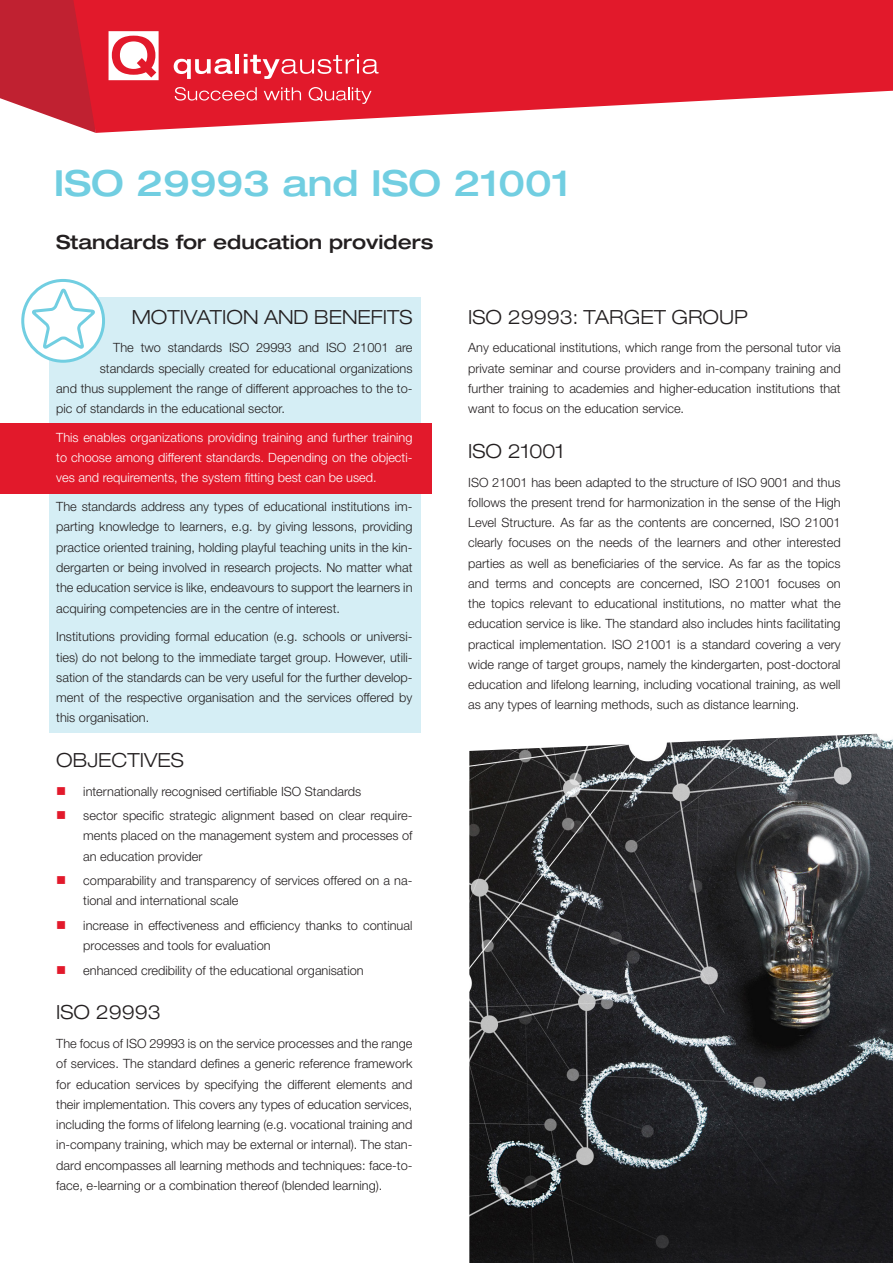
<style>
.page{position:relative;width:893px;height:1263px;background:#fff}
.page>*{position:absolute;margin:0;border:0;box-sizing:border-box;transform-origin:0 0}
.Title_Customized{font:500 expanded 36px "Helvetica Neue LT Pro";color:#71cee1}
.Zwischentitel{font:300 expanded 19.5px "Helvetica Neue LT Pro";color:#231f20}
.Untertitel{font:500 expanded 19.5px "Helvetica Neue LT Pro";color:#231f20}
.Fließtext{font:300 12.75px/20.2px "Helvetica Neue LT Pro";color:#231f20;text-align:justify}
.Fließtext-2{font:300 12.75px/20.2px "Helvetica Neue LT Pro";color:#fff;text-align:justify}
</style>
<div class="page">
<svg style="left:0;top:0;width:71px;height:124px;background:#c63846"></svg>
<svg style="left:71px;top:0;width:822px;height:133px;fill:#e2192b"></svg>
<svg style="left:174px;top:59px;width:58px;height:20px"></svg>
<hr style="left:235px;top:54px;width:4px;height:19px;background:#fff">
<svg style="left:244px;top:54px;width:135px;height:25px;background:#e84c5a"></svg>
<svg style="left:109px;top:31px;width:50px;height:49px"></svg>
<svg style="left:175px;top:87px;width:82px;height:14px"></svg>
<svg style="left:264px;top:87px;width:37px;height:13px"></svg>
<svg style="left:309px;top:87px;width:62px;height:17px"></svg>
<div style="left:49px;top:297px;width:372px;height:435px;background:#d5eef5"></div>
<div style="left:24px;top:281px;width:78px;height:79px;background:#fff;border-radius:50%"></div>
<div style="left:0;top:423px;width:432px;height:70px;background:#e2192b"></div>
<svg style="left:30px;top:287px;width:66px;height:64px"></svg>
<div style="left:21px;top:279px;width:84px;height:84px;border:3px solid #71cee1;border-radius:50%"></div>
<img style="left:469px;top:733px;width:424px;height:530px">
<p class="Title_Customized" style="left:54px;top:160px;width:517px">ISO 29993 and ISO 21001</p>
<p class="Untertitel" style="left:56px;top:230px;width:379px">Standards for education providers</p>
<p class="Zwischentitel" style="left:132px;top:305px;width:282px">MOTIVATION AND BENEFITS</p>
<p class="Fließtext" style="left:113px;top:337px;width:301px">The two standards ISO 29993 and ISO 21001 are</p>
<p class="Fließtext" style="left:100px;top:358px;width:314px">standards specially created for educational organizations</p>
<p class="Fließtext" style="left:56px;top:378px;width:358px">and thus supplement the range of different approaches to the to-</p>
<p class="Fließtext" style="left:56px;top:398px;width:230px">pic of standards in the educational sector.</p>
<p class="Fließtext-2" style="left:56px;top:427px;width:358px">This enables organizations providing training and further training to choose among different standards. Depending on the objecti&shy;ves and requirements, the system fitting best can be used.</p>
<p class="Fließtext" style="left:56px;top:496px;width:358px">The standards address any types of educational institutions im&shy;parting knowledge to learners, e.g. by giving lessons, providing practice oriented training, holding playful teaching units in the kin&shy;dergarten or being involved in research projects. No matter what the education service is like, endeavours to support the learners in acquiring competencies are in the centre of interest.</p>
<p class="Fließtext" style="left:56px;top:626px;width:358px">Institutions providing formal education (e.g. schools or universi&shy;ties) do not belong to the immediate target group. However, utili&shy;sation of the standards can be very useful for the further develop&shy;ment of the respective organisation and the services offered by this organisation.</p>
<p class="Zwischentitel" style="left:56px;top:748px;width:129px">OBJECTIVES</p>
<p class="Fließtext" style="left:83px;top:781px;width:279px">internationally recognised certifiable ISO Standards</p>
<p class="Fließtext" style="left:83px;top:805px;width:331px">sector specific strategic alignment based on clear require&shy;ments placed on the management system and processes of an education provider</p>
<p class="Fließtext" style="left:83px;top:870px;width:331px">comparability and transparency of services offered on a na&shy;tional and international scale</p>
<p class="Fließtext" style="left:83px;top:915px;width:331px">increase in effectiveness and efficiency thanks to continual processes and tools for evaluation</p>
<p class="Fließtext" style="left:83px;top:960px;width:282px">enhanced credibility of the educational organisation</p>
<p class="Zwischentitel" style="left:56px;top:1000px;width:106px">ISO 29993</p>
<p class="Fließtext" style="left:56px;top:1033px;width:358px">The focus of ISO 29993 is on the service processes and the range of services. The standard defines a generic reference framework for education services by specifying the different elements and their implementation. This covers any types of education services, including the forms of lifelong learning (e.g. vocational training and in-company training, which may be external or internal). The stan&shy;dard encompasses all learning methods and techniques: face-to&shy;face, e-learning or a combination thereof (blended learning).</p>
<p class="Zwischentitel" style="left:468px;top:305px;width:281px">ISO 29993: TARGET GROUP</p>
<p class="Fließtext" style="left:468px;top:337px;width:374px">Any educational institutions, which range from the personal tutor via private seminar and course providers and in-company training and further training to academies and higher-education institutions that want to focus on the education service.</p>
<p class="Zwischentitel" style="left:468px;top:439px;width:97px">ISO 21001</p>
<p class="Fließtext" style="left:468px;top:472px;width:374px">ISO 21001 has been adapted to the structure of ISO 9001 and thus follows the present trend for harmonization in the sense of the High Level Structure. As far as the contents are concerned, ISO 21001 clearly focuses on the needs of the learners and other interested parties as well as beneficiaries of the service. As far as the topics and terms and concepts are concerned, ISO 21001 focuses on the topics relevant to educational institutions, no matter what the education service is like. The standard also includes hints facilitating practical implementation. ISO 21001 is a standard covering a very wide range of target groups, namely the kindergarten, post-doctoral education and lifelong learning, including vocational training, as well as any types of learning methods, such as distance learning.</p>
</div>
